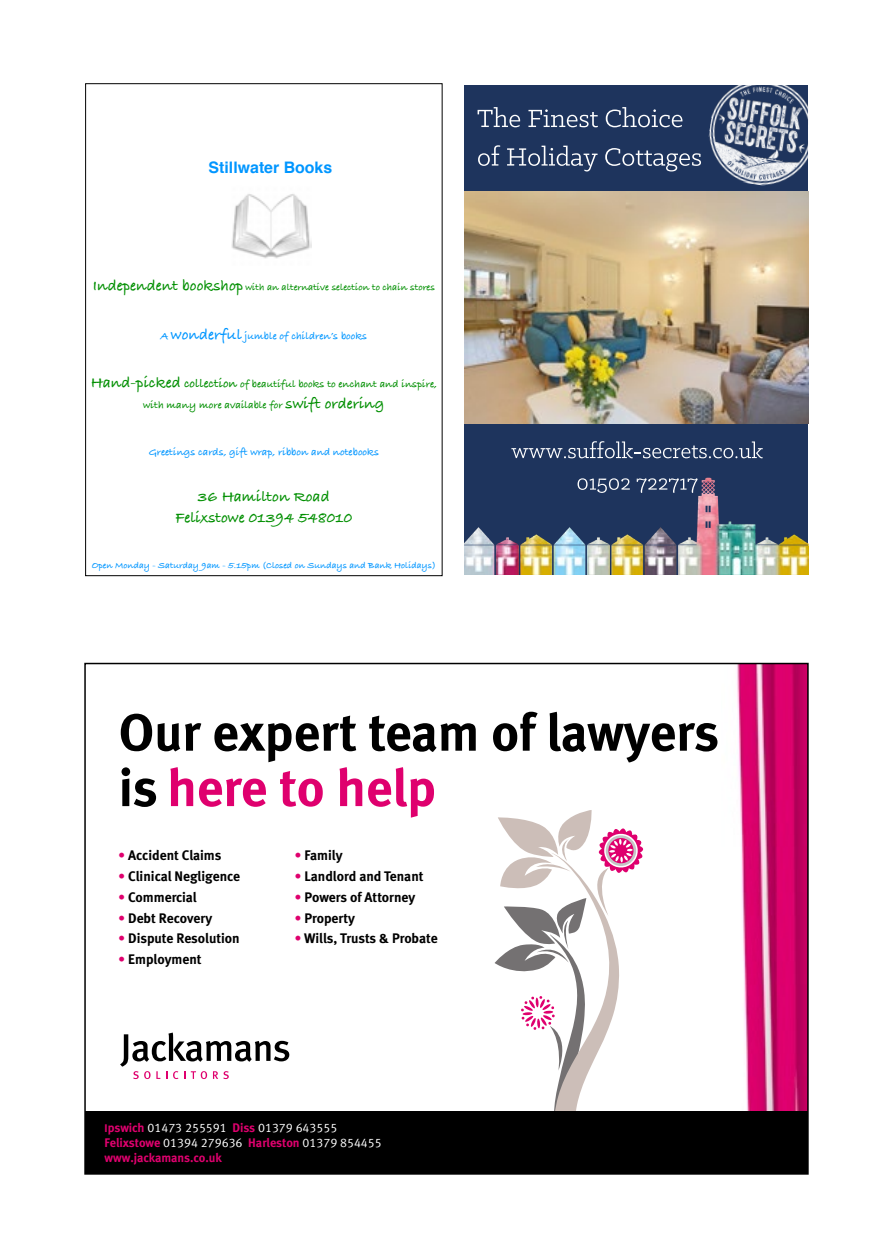
<style>
.page{position:relative;width:893px;height:1259px;background:#fff}
.page>*{position:absolute;margin:0;border:0;box-sizing:border-box;transform-origin:0 0}
.t1{font:52.5px/55.5px "Meta Bold LF";color:#000}
.t2{font:700 15.9px/20.1px "Bradley Hand ITCTT";color:#008f00;text-align:center}
.t3{font:700 15.9px "Helvetica";color:#0096ff}
.t4{font:13.8px "Meta Bold LF";color:#000}
.t5{font:12.6px/15px "Meta Normal LF";color:#fff}
.t6{font:12.6px "Meta Bold LF";letter-spacing:-.005em;color:#df006e}
.t7{font:700 10.8px/20.1px "Bradley Hand ITCTT";color:#008f00;text-align:center}
.t8{font:700 10.8px "Bradley Hand ITCTT";color:#0096ff}
.t9{font:700 10.2px "Bradley Hand ITCTT";color:#008f00}
.t10{font:700 9.3px "Bradley Hand ITCTT";color:#0096ff}
.s1{font-size:15.9px}
.s2{font-size:12.9px}
.s3{color:#df006e}
.s4{font-family:"Meta Bold LF";font-size:11.1px;color:#df006e}
.s5{font-family:"Meta Bold LF";color:#df006e}
</style>
<div class="page">
<img style="left:736px;top:666px;width:70px;height:445px">
<div style="left:85px;top:1111px;width:723px;height:63px;background:#000"></div>
<svg style="left:495px;top:810px;width:148px;height:301px"></svg>
<svg style="left:120px;top:1032px;width:169px;height:47px"></svg>
<img style="left:231px;top:194px;width:81px;height:65px">
<div style="left:465px;top:85px;width:343px;height:489px;background:#1e345d"></div>
<img style="left:703px;top:85px;width:105px;height:107px">
<svg style="left:511px;top:441px;width:252px;height:17px"></svg>
<img style="left:465px;top:477px;width:343px;height:97px">
<img style="left:465px;top:192px;width:343px;height:231px">
<svg style="left:478px;top:107px;width:42px;height:20px"></svg>
<svg style="left:528px;top:109px;width:70px;height:18px"></svg>
<svg style="left:606px;top:107px;width:76px;height:20px"></svg>
<svg style="left:478px;top:145px;width:22px;height:21px"></svg>
<svg style="left:507px;top:146px;width:90px;height:25px"></svg>
<svg style="left:605px;top:148px;width:96px;height:23px"></svg>
<p class="t3" style="left:209px;top:154px;width:125px">Stillwater Books</p>
<p class="t9" style="left:93px;top:280px;width:344px"><span class="s1">Independent bookshop</span> with an alternative selection to chain stores</p>
<p class="t8" style="left:161px;top:328px;width:208px">A <span class="s1">wonderful</span>jumble of children’s books</p>
<p class="t7" style="left:91px;top:374px;width:348px"><span class="s1">Hand-picked</span> <span class="s2">collection</span> of beautiful books to enchant and inspire, with many more available for <span class="s1">swift ordering</span></p>
<p class="t8" style="left:149px;top:444px;width:232px">Greetings cards, gift wrap, ribbon and notebooks</p>
<p class="t2" style="left:175px;top:486px;width:178px">36 Hamilton Road<br>Felixstowe 01394 548010</p>
<p class="t10" style="left:92px;top:558px;width:346px">Open Monday - Saturday 9am - 5.15pm (Closed on Sundays and Bank Holidays)</p>
<h1 class="t1" style="left:119px;top:704px;width:602px">Our expert team of lawyers is <span class="s3">here to help</span></h1>
<p class="t4" style="left:119px;top:847px;width:104px"><span class="s3">•</span> Accident Claims</p>
<p class="t4" style="left:119px;top:868px;width:123px"><span class="s3">•</span> Clinical Negligence</p>
<p class="t4" style="left:119px;top:889px;width:80px"><span class="s3">•</span> Commercial</p>
<p class="t4" style="left:119px;top:909px;width:95px"><span class="s3">•</span> Debt Recovery</p>
<p class="t4" style="left:119px;top:930px;width:123px"><span class="s3">•</span> Dispute Resolution</p>
<p class="t4" style="left:119px;top:951px;width:85px"><span class="s3">•</span> Employment</p>
<p class="t4" style="left:295px;top:847px;width:49px"><span class="s3">•</span> Family</p>
<p class="t4" style="left:295px;top:868px;width:130px"><span class="s3">•</span> Landlord and Tenant</p>
<p class="t4" style="left:295px;top:889px;width:122px"><span class="s3">•</span> Powers of Attorney</p>
<p class="t4" style="left:295px;top:909px;width:62px"><span class="s3">•</span> Property</p>
<p class="t4" style="left:295px;top:930px;width:144px"><span class="s3">•</span> Wills, Trusts &amp; Probate</p>
<p class="t5" style="left:105px;top:1120px;width:279px"><span class="s4">I</span><span class="s5">pswich</span> 01473 255591 <span class="s5">Diss</span> 01379 643555<br><span class="s5">Felixstowe</span> 01394 279636 <span class="s5">Harleston</span> 01379 854455</p>
<p class="t6" style="left:105px;top:1150px;width:119px">www.jackamans.co.uk</p>
</div>
